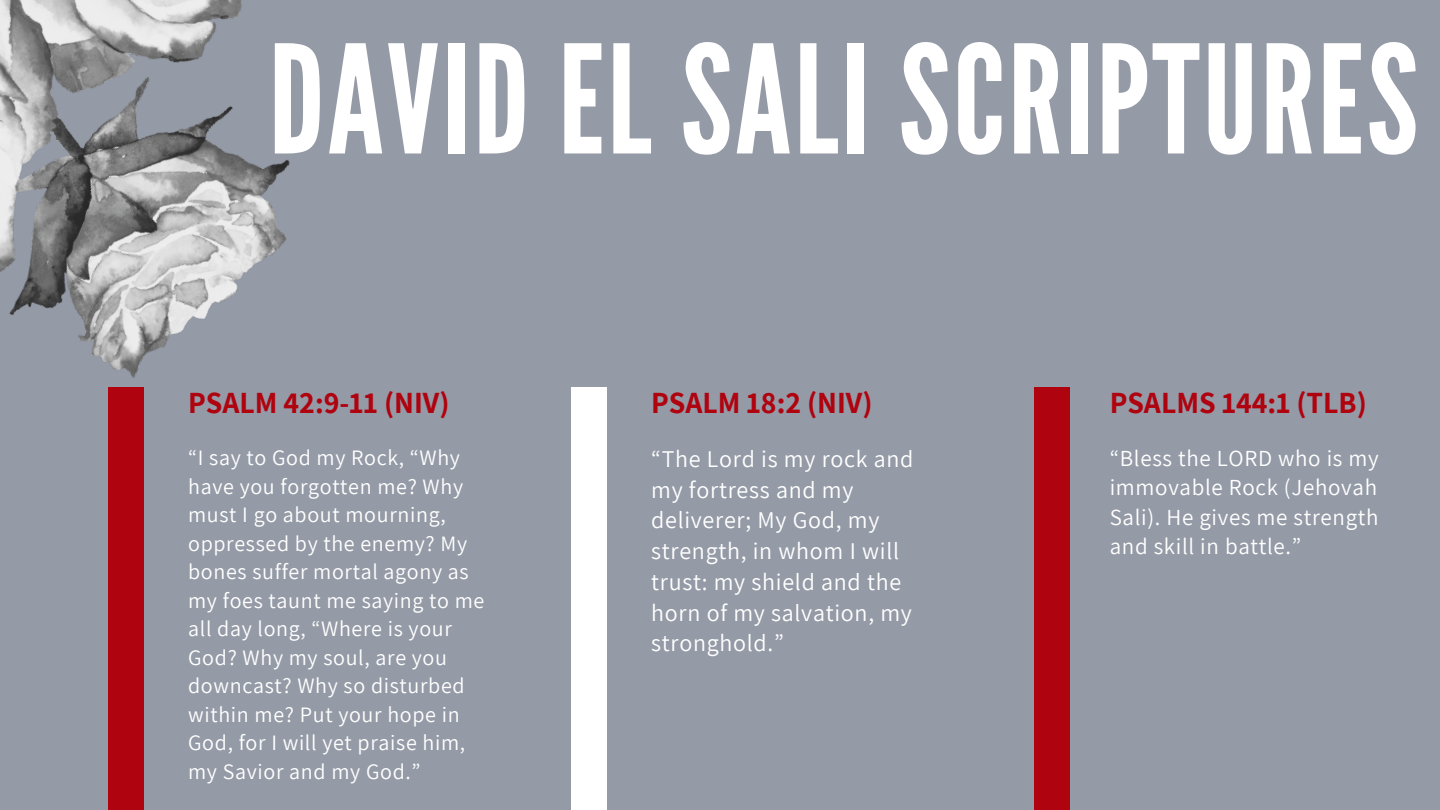
<style>
.page{position:relative;width:1440px;height:810px;background:#949aa6}
.page>*{position:absolute;margin:0;border:0;box-sizing:border-box;transform-origin:0 0}
.t1{font:150px "League Gothic";letter-spacing:.02em;color:#fff}
.t2{font:700 30px "Assistant";color:#af030f}
.t3{font:24px/30.8px "Assistant";letter-spacing:.03em;color:#fff}
.t4{font:23px/29.2px "Assistant";letter-spacing:.03em;color:#fff;text-align:justify}
.t5{font:22px/28.5px "Assistant";letter-spacing:.03em;color:#fff}
</style>
<div class="page">
<div style="left:571px;top:387px;width:36px;height:423px;background:#fff"></div>
<div style="left:1035px;top:387px;width:35px;height:423px;background:#af030f"></div>
<div style="left:108px;top:387px;width:36px;height:423px;background:#af030f"></div>
<img style="left:0;top:0;width:290px;height:378px">
<p class="t1" style="left:269px;top:13px;width:1151px">DAVID EL SALI SCRIPTURES</p>
<p class="t2" style="left:188px;top:383px;width:263px">PSALM 42:9-11 (NIV)</p>
<p class="t5" style="left:188px;top:443px;width:298px">“I say to God my Rock, “Why have you forgotten me? Why must I go about mourning, oppressed by the enemy? My bones suffer mortal agony as my foes taunt me saying to me all day long, “Where is your<br>God? Why my soul, are you downcast? Why so disturbed within me? Put your hope in<br>God, for I will yet praise him, my Savior and my God.”</p>
<p class="t2" style="left:651px;top:383px;width:223px">PSALM 18:2 (NIV)</p>
<p class="t3" style="left:651px;top:443px;width:264px">“The Lord is my rock and my fortress and my deliverer; My God, my strength, in whom I will trust: my shield and the horn of my salvation, my stronghold.”</p>
<p class="t2" style="left:1110px;top:383px;width:259px">PSALMS 144:1 (TLB)</p>
<p class="t4" style="left:1110px;top:443px;width:271px">“Bless the LORD who is my immovable Rock (Jehovah Sali). He gives me strength and skill in battle.”</p>
</div>
